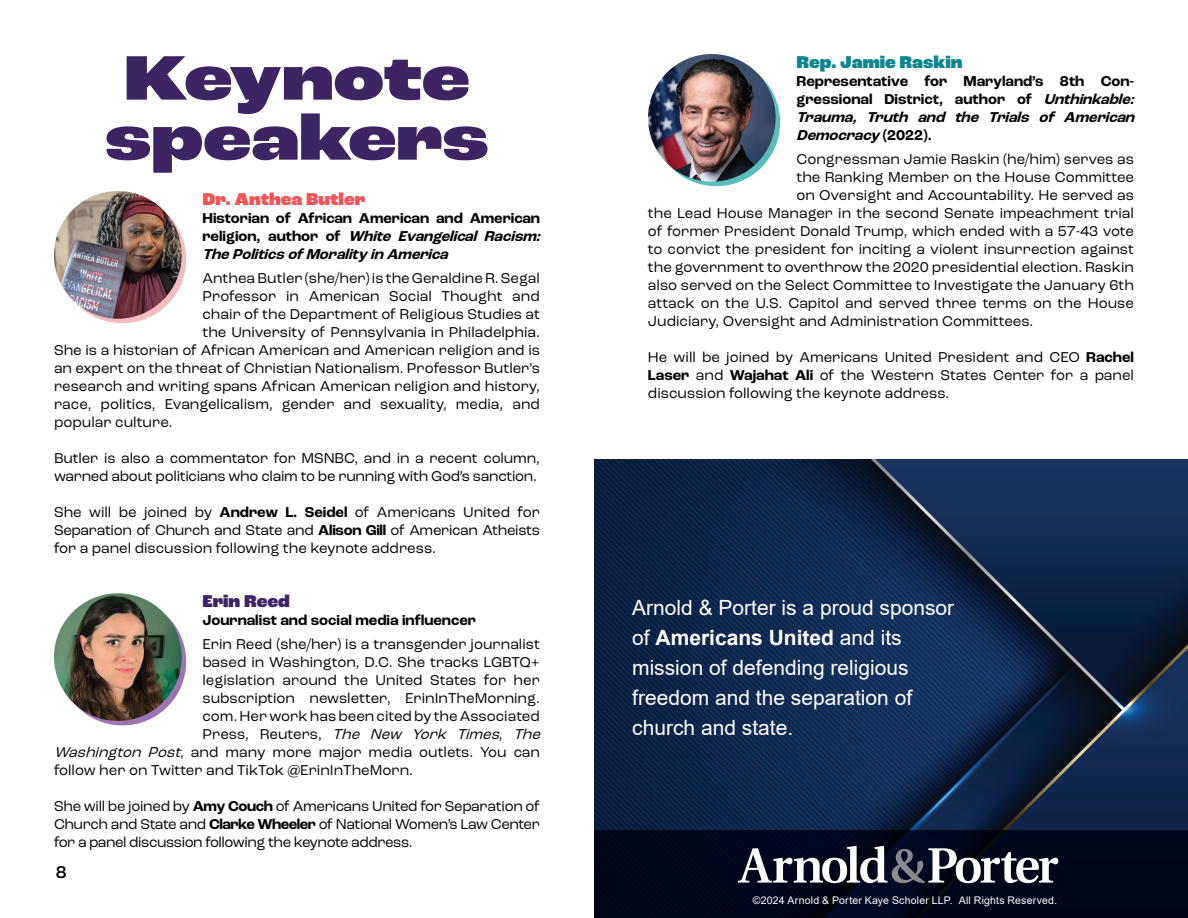
<style>
.page{position:relative;width:1188px;height:918px;background:#fff}
.page>*{position:absolute;margin:0;border:0;box-sizing:border-box;transform-origin:0 0}
.t1{font:900 expanded 66px/60px "Roc Grotesk";color:#3d2463}
.t2{font:21px/30px "Arial";color:#fff}
.t3{font:900 18px "Roc Grotesk";color:#f05459}
.t4{font:900 18px "Roc Grotesk";color:#0d878e}
.t5{font:900 18px "Roc Grotesk";color:#3d2463}
.t6{font:500 18px "Roc Grotesk";color:#040503}
.t7{font:15px/18px "Roc Grotesk";color:#040503;text-align:justify}
.t8{font:700 15px/18px "Roc Grotesk";color:#040503}
.t9{font:15px/18px "Roc Grotesk";letter-spacing:-.02em;color:#040503}
.t10{font:italic 15px "Roc Grotesk";color:#040503}
.t11{font:10.5px "Arial";letter-spacing:.015em;color:#fff}
.s1{font-style:italic}
.s2{font-weight:700}
.s3{font-style:normal}
</style>
<div class="page">
<div style="left:58px;top:196px;width:128px;height:127px;background:#f4bbc1;border-radius:50%"></div>
<div style="left:58px;top:598px;width:128px;height:127px;background:#9d73b2;border-radius:50%"></div>
<img style="left:54px;top:593px;width:128px;height:128px;border-radius:64px">
<img style="left:54px;top:191px;width:128px;height:128px;border-radius:64px">
<div style="left:652px;top:59px;width:128px;height:127px;background:#5abdbe;border-radius:50%"></div>
<img style="left:648px;top:54px;width:128px;height:128px;border-radius:64px">
<img style="left:594px;top:459px;width:594px;height:371px">
<div style="left:594px;top:830px;width:594px;height:88px;background:#000619"></div>
<svg style="left:738px;top:846px;width:320px;height:37px"></svg>
<h1 class="t1" style="left:105px;top:51px;width:385px">Keynote speakers</h1>
<p class="t3" style="left:202px;top:188px;width:164px">Dr. Anthea Butler</p>
<p class="t8" style="left:202px;top:209px;width:344px">Historian of African American and American r e l i g i o n , a u t h o r o f <span class="s1">White Evangelical Racism:<br>ThePoliticsofMoralityinAmerica</span></p>
<p class="t7" style="left:202px;top:269px;width:339px">Anthea Butler (she/her) is the Geraldine R. Segal</p>
<p class="t7" style="left:202px;top:287px;width:339px">Professor in American Social Thought and</p>
<p class="t7" style="left:202px;top:305px;width:339px">chair of the Department of Religious Studies at</p>
<p class="t7" style="left:202px;top:323px;width:339px">the University of Pennsylvania in Philadelphia.</p>
<p class="t7" style="left:54px;top:341px;width:488px">She is a historian of African American and American religion and is</p>
<p class="t7" style="left:54px;top:359px;width:488px">an expert on the threat of Christian Nationalism. Professor Butler’s</p>
<p class="t7" style="left:54px;top:377px;width:487px">research and writing spans African American religion and history,</p>
<p class="t7" style="left:54px;top:395px;width:488px">race, politics, Evangelicalism, gender and sexuality, media, and</p>
<p class="t7" style="left:54px;top:413px;width:120px">popular culture.</p>
<p class="t9" style="left:54px;top:449px;width:487px">Butler is also a commentator for MSNBC, and in a recent column, warned about politicians who claim to be running with God’s sanction.</p>
<p class="t7" style="left:54px;top:503px;width:488px">She will be joined by <span class="s2">Andrew L. Seidel</span> of Americans United for Separation of Church and State and <span class="s2">Alison Gill</span> of American Atheists for a panel discussion following the keynote address.</p>
<p class="t5" style="left:202px;top:590px;width:89px">Erin Reed</p>
<p class="t8" style="left:202px;top:611px;width:275px">Journalist and social media influencer</p>
<p class="t7" style="left:202px;top:635px;width:339px">Erin Reed (she/her) is a transgender journalist</p>
<p class="t7" style="left:202px;top:653px;width:339px">based in Washington, D.C. She tracks LGBTQ+</p>
<p class="t7" style="left:202px;top:671px;width:339px">legislation around the United States for her</p>
<p class="t7" style="left:202px;top:689px;width:339px">subscription newsletter, ErinInTheMorning.</p>
<p class="t7" style="left:202px;top:707px;width:339px">com. Her work has been cited by the Associated</p>
<p class="t10" style="left:202px;top:725px;width:344px"><span class="s3">P r e s s , R e u t e r s ,</span> The New York Times<span class="s3">,</span> The</p>
<p class="t7" style="left:54px;top:743px;width:487px"><span class="s1">Washington Post</span>, and many more major media outlets. You can</p>
<p class="t7" style="left:54px;top:761px;width:361px">follow her on Twitter and TikTok @ErinInTheMorn.</p>
<p class="t7" style="left:54px;top:797px;width:487px">She will be joined by <span class="s2">Amy Couch</span> of Americans United for Separation of Church and State and <span class="s2">Clarke Wheeler</span> of National Women’s Law Center for a panel discussion following the keynote address.</p>
<p class="t6" style="left:56px;top:861px;width:12px">8</p>
<p class="t4" style="left:796px;top:51px;width:168px">Rep. Jamie Raskin</p>
<p class="t8" style="left:796px;top:72px;width:344px">Representative for Maryland’s 8th Con&shy;gressional District, author of <span class="s1">Unthinkable:<br>Trauma, Truth and the Trials of American Democracy</span>( 2 0 2 2 ) .</p>
<p class="t7" style="left:796px;top:150px;width:339px">Congressman Jamie Raskin (he/him) serves as</p>
<p class="t7" style="left:796px;top:168px;width:339px">the Ranking Member on the House Committee</p>
<p class="t7" style="left:796px;top:186px;width:339px">on Oversight and Accountability. He served as</p>
<p class="t7" style="left:648px;top:204px;width:488px">the Lead House Manager in the second Senate impeachment trial</p>
<p class="t7" style="left:648px;top:222px;width:487px">of former President Donald Trump, which ended with a 57-43 vote</p>
<p class="t7" style="left:648px;top:240px;width:487px">to convict the president for inciting a violent insurrection against</p>
<p class="t7" style="left:648px;top:258px;width:488px">the government to overthrow the 2020 presidential election. Raskin</p>
<p class="t7" style="left:648px;top:276px;width:488px">also served on the Select Committee to Investigate the January 6th</p>
<p class="t7" style="left:648px;top:294px;width:487px">attack on the U.S. Capitol and served three terms on the House</p>
<p class="t7" style="left:648px;top:312px;width:387px">Judiciary, Oversight and Administration Committees.</p>
<p class="t7" style="left:648px;top:348px;width:488px">He will be joined by Americans United President and CEO <span class="s2">Rachel Laser</span> and <span class="s2">Wajahat Ali</span> of the Western States Center for a panel discussion following the keynote address.</p>
<h2 class="t2" style="left:632px;top:593px;width:324px">Arnold &amp; Porter is a proud sponsor of <span class="s2">Americans United</span> and its mission of defending religious freedom and the separation of church and state.</h2>
<p class="t11" style="left:753px;top:893px;width:306px">©2024 Arnold &amp; Porter Kaye Scholer LLP. All Rights Reserved.</p>
</div>
